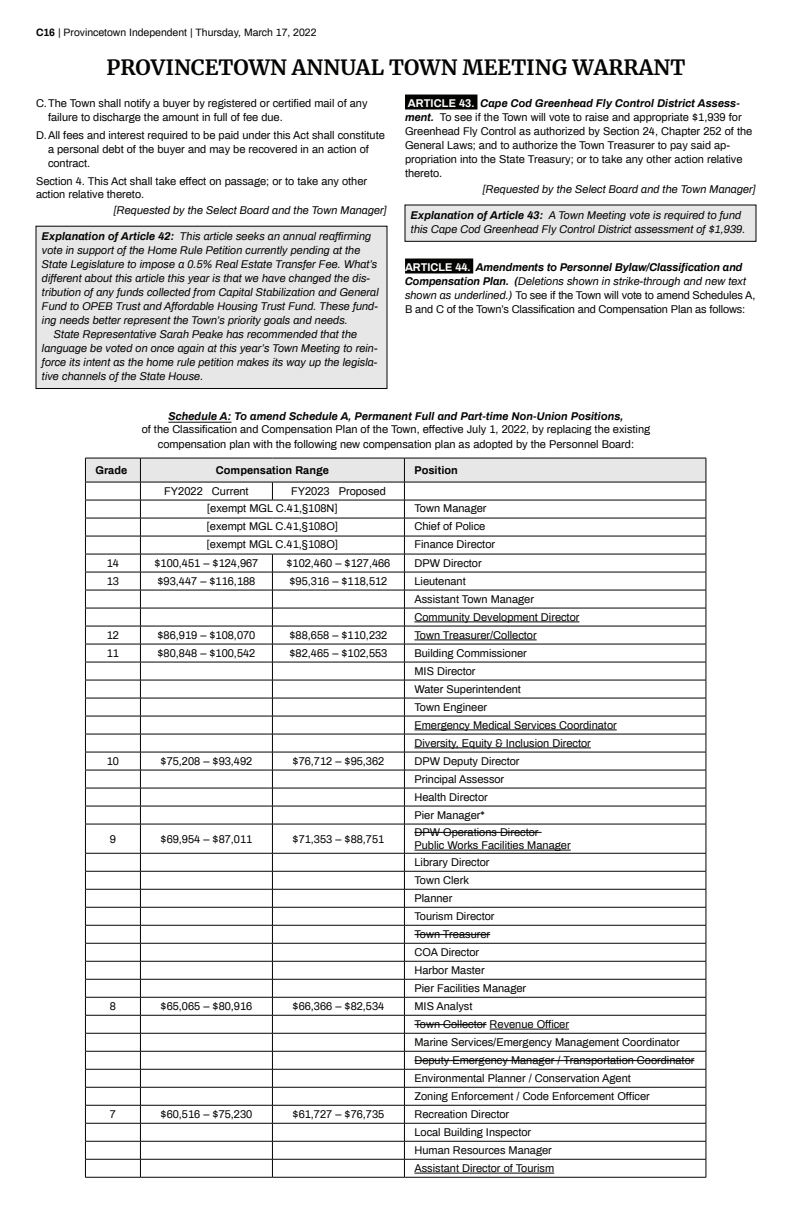
<style>
.page{position:relative;width:792px;height:1224px;background:#fff}
.page>*{position:absolute;margin:0;border:0;box-sizing:border-box;transform-origin:0 0}
.t1{font:700 21px "Merriweather";color:#040503}
.t2{font:11px/18px "Archivo";color:#040503}
.t3{font:italic 11px/14px "Archivo";color:#040503}
.t4{font:italic 700 11px "Archivo";color:#040503}
.t5{font:700 11px "Archivo";color:#040503}
.t6{font:10.4px "Archivo";color:#040503}
.s1{font-weight:700}
.s2{font-weight:700;color:#fff}
.s3{font-weight:700;font-style:italic}
.s4{font-style:italic}
</style>
<div class="page">
<hr style="left:168px;top:422px;width:64px;height:1px;background:#040503">
<svg style="left:85px;top:458px;width:622px;height:719px"></svg>
<hr style="left:85px;top:1177px;width:55px;height:1px;background:#040503">
<hr style="left:140px;top:1177px;width:132px;height:1px;background:#040503">
<hr style="left:272px;top:1177px;width:132px;height:1px;background:#040503">
<hr style="left:404px;top:1177px;width:302px;height:1px;background:#040503">
<hr style="left:414px;top:622px;width:165px;height:1px;background:#040503">
<hr style="left:414px;top:640px;width:123px;height:1px;background:#040503">
<hr style="left:414px;top:730px;width:203px;height:1px;background:#040503">
<hr style="left:414px;top:748px;width:177px;height:1px;background:#040503">
<hr style="left:414px;top:850px;width:157px;height:1px;background:#040503">
<hr style="left:414px;top:832px;width:128px;height:1px;background:#040503">
<hr style="left:414px;top:934px;width:76px;height:1px;background:#040503">
<hr style="left:490px;top:1029px;width:79px;height:1px;background:#040503">
<hr style="left:414px;top:1024px;width:73px;height:1px;background:#040503">
<hr style="left:414px;top:1060px;width:280px;height:1px;background:#040503">
<hr style="left:414px;top:1173px;width:140px;height:1px;background:#040503">
<div style="left:36px;top:226px;width:351px;height:163px;background:#e6e7e6"></div>
<div style="left:36px;top:226px;width:351px;height:163px;border:1px solid #040503"></div>
<div style="left:405px;top:95px;width:72px;height:15px;background:#040503"></div>
<div style="left:405px;top:205px;width:351px;height:36px;background:#e6e7e6"></div>
<div style="left:405px;top:205px;width:351px;height:37px;border:1px solid #040503"></div>
<div style="left:405px;top:259px;width:68px;height:15px;background:#040503"></div>
<p class="t6" style="left:36px;top:25px;width:282px"><span class="s1">C16</span> | Provincetown Independent | Thursday, March 17, 2022</p>
<h1 class="t1" style="left:107px;top:52px;width:580px">PROVINCETOWN ANNUAL TOWN MEETING WARRANT</h1>
<p class="t2" style="left:48px;top:96px;width:321px;line-height:14px;text-indent:-12px">C.The Town shall notify a buyer by registered or certified mail of any failure to discharge the amount in full of fee due.</p>
<p class="t2" style="left:48px;top:128px;width:338px;line-height:14px;text-indent:-12px">D.All fees and interest required to be paid under this Act shall constitute a personal debt of the buyer and may be recovered in an action of contract.</p>
<p class="t2" style="left:36px;top:174px;width:333px;line-height:13.2px">Section 4. This Act shall take effect on passage; or to take any other action relative thereto.</p>
<p class="t3" style="left:114px;top:203px;width:275px">[Requested by the Select Board and the Town Manager]</p>
<p class="t3" style="left:42px;top:229px;width:331px"><span class="s1">Explanation of Article 42:</span> This article seeks an annual reaffirming</p>
<p class="t3" style="left:42px;top:243px;width:320px">vote in support of the Home Rule Petition currently pending at the</p>
<p class="t3" style="left:42px;top:257px;width:337px">State Legislature to impose a 0.5% Real Estate Transfer Fee. What’s</p>
<p class="t3" style="left:42px;top:271px;width:330px">different about this article this year is that we have changed the dis-</p>
<p class="t3" style="left:42px;top:285px;width:338px">tribution of any funds collected from Capital Stabilization and General</p>
<p class="t3" style="left:42px;top:299px;width:338px">Fund to OPEB Trust and Affordable Housing Trust Fund. These fund-</p>
<p class="t3" style="left:42px;top:313px;width:307px">ing needs better represent the Town’s priority goals and needs.</p>
<p class="t3" style="left:54px;top:327px;width:305px">State Representative Sarah Peake has recommended that the</p>
<p class="t3" style="left:42px;top:341px;width:337px">language be voted on once again at this year’s Town Meeting to rein-</p>
<p class="t3" style="left:42px;top:355px;width:337px">force its intent as the home rule petition makes its way up the legisla-</p>
<p class="t3" style="left:42px;top:369px;width:163px">tive channels of the State House.</p>
<p class="t2" style="left:405px;top:96px;width:349px;line-height:14px"><span class="s2">ARTICLE 43.</span> <span class="s3">Cape Cod Greenhead Fly Control District Assess&shy;ment.</span> To see if the Town will vote to raise and appropriate $1,939 for Greenhead Fly Control as authorized by Section 24, Chapter 252 of the General Laws; and to authorize the Town Treasurer to pay said ap&shy;propriation into the State Treasury; or to take any other action relative thereto.</p>
<p class="t3" style="left:483px;top:182px;width:275px">[Requested by the Select Board and the Town Manager]</p>
<p class="t3" style="left:411px;top:208px;width:336px"><span class="s1">Explanation of Article 43:</span> A Town Meeting vote is required to fund this Cape Cod Greenhead Fly Control District assessment of $1,939.</p>
<p class="t2" style="left:405px;top:260px;width:352px;line-height:14px"><span class="s2">ARTICLE 44.</span> <span class="s3">Amendments to Personnel Bylaw/Classification and Compensation Plan. (</span><span class="s4">Deletions shown in strike-through and new text shown as underlined.)</span> To see if the Town will vote to amend Schedules A, B and C of the Town’s Classification and Compensation Plan as follows:</p>
<p class="t4" style="left:168px;top:409px;width:457px">Schedule A: To amend Schedule A, Permanent Full and Part-time Non-Union Positions,</p>
<p class="t2" style="left:142px;top:422px;width:510px;line-height:14.4px;text-align:center">of the Classification and Compensation Plan of the Town, effective July 1, 2022, by replacing the existing compensation plan with the following new compensation plan as adopted by the Personnel Board:</p>
<p class="t5" style="left:95px;top:463px;width:33px">Grade</p>
<p class="t5" style="left:216px;top:463px;width:115px">Compensation Range</p>
<p class="t5" style="left:414px;top:463px;width:45px">Position</p>
<p class="t2" style="left:164px;top:482px;width:86px">FY2022 Current</p>
<p class="t2" style="left:207px;top:482px;width:180px;line-height:17px;text-indent:84px">FY2023 Proposed [exempt MGL C.41,§108N]</p>
<p class="t2" style="left:414px;top:499px;width:74px">Town Manager</p>
<p class="t2" style="left:207px;top:517px;width:133px">[exempt MGL C.41,§108O]</p>
<p class="t2" style="left:414px;top:517px;width:72px">Chief of Police</p>
<p class="t2" style="left:207px;top:535px;width:133px">[exempt MGL C.41,§108O]</p>
<p class="t2" style="left:414px;top:535px;width:82px">Finance Director</p>
<p class="t2" style="left:107px;top:554px;width:14px">14</p>
<p class="t2" style="left:154px;top:554px;width:105px">$100,451 – $124,967</p>
<p class="t2" style="left:286px;top:554px;width:105px">$102,460 – $127,466</p>
<p class="t2" style="left:414px;top:554px;width:69px">DPW Director</p>
<p class="t2" style="left:107px;top:572px;width:14px">13</p>
<p class="t2" style="left:158px;top:572px;width:99px">$93,447 – $116,188</p>
<p class="t2" style="left:290px;top:572px;width:99px">$95,316 – $118,512</p>
<p class="t2" style="left:414px;top:572px;width:167px">Lieutenant<br>Assistant Town Manager<br>Community Development Director</p>
<p class="t2" style="left:107px;top:626px;width:14px">12</p>
<p class="t2" style="left:158px;top:626px;width:99px">$86,919 – $108,070</p>
<p class="t2" style="left:290px;top:626px;width:99px">$88,658 – $110,232</p>
<p class="t2" style="left:414px;top:626px;width:124px">Town Treasurer/Collector</p>
<p class="t2" style="left:107px;top:644px;width:14px">11</p>
<p class="t2" style="left:158px;top:644px;width:99px">$80,848 – $100,542</p>
<p class="t2" style="left:290px;top:644px;width:99px">$82,465 – $102,553</p>
<p class="t2" style="left:414px;top:644px;width:204px">Building Commissioner<br>MIS Director<br>Water Superintendent<br>Town Engineer<br>Emergency Medical Services Coordinator<br>Diversity, Equity &amp; Inclusion Director</p>
<p class="t2" style="left:107px;top:752px;width:14px">10</p>
<p class="t2" style="left:161px;top:752px;width:93px">$75,208 – $93,492</p>
<p class="t2" style="left:293px;top:752px;width:93px">$76,712 – $95,362</p>
<p class="t2" style="left:414px;top:752px;width:107px">DPW Deputy Director<br>Principal Assessor<br>Health Director<br>Pier Manager*</p>
<p class="t2" style="left:110px;top:829px;width:8px">9</p>
<p class="t2" style="left:161px;top:829px;width:93px">$69,954 – $87,011</p>
<p class="t2" style="left:293px;top:829px;width:93px">$71,353 – $88,751</p>
<p class="t2" style="left:414px;top:825px;width:158px;line-height:13.2px">DPW Operations Director<br>Public Works Facilities Manager</p>
<p class="t2" style="left:414px;top:853px;width:113px">Library Director<br>Town Clerk<br>Planner<br>Tourism Director<br>Town Treasurer<br>COA Director<br>Harbor Master<br>Pier Facilities Manager</p>
<p class="t2" style="left:110px;top:997px;width:8px">8</p>
<p class="t2" style="left:161px;top:997px;width:93px">$65,065 – $80,916</p>
<p class="t2" style="left:293px;top:997px;width:93px">$66,366 – $82,534</p>
<p class="t2" style="left:414px;top:997px;width:282px">MIS Analyst<br>Town Collector Revenue Officer<br>Marine Services/Emergency Management Coordinator Deputy Emergency Manager / Transportation Coordinator Environmental Planner / Conservation Agent<br>Zoning Enforcement / Code Enforcement Officer</p>
<p class="t2" style="left:110px;top:1105px;width:8px">7</p>
<p class="t2" style="left:161px;top:1105px;width:93px">$60,516 – $75,230</p>
<p class="t2" style="left:293px;top:1105px;width:93px">$61,727 – $76,735</p>
<p class="t2" style="left:414px;top:1105px;width:141px">Recreation Director<br>Local Building Inspector<br>Human Resources Manager<br>Assistant Director of Tourism</p>
</div>
